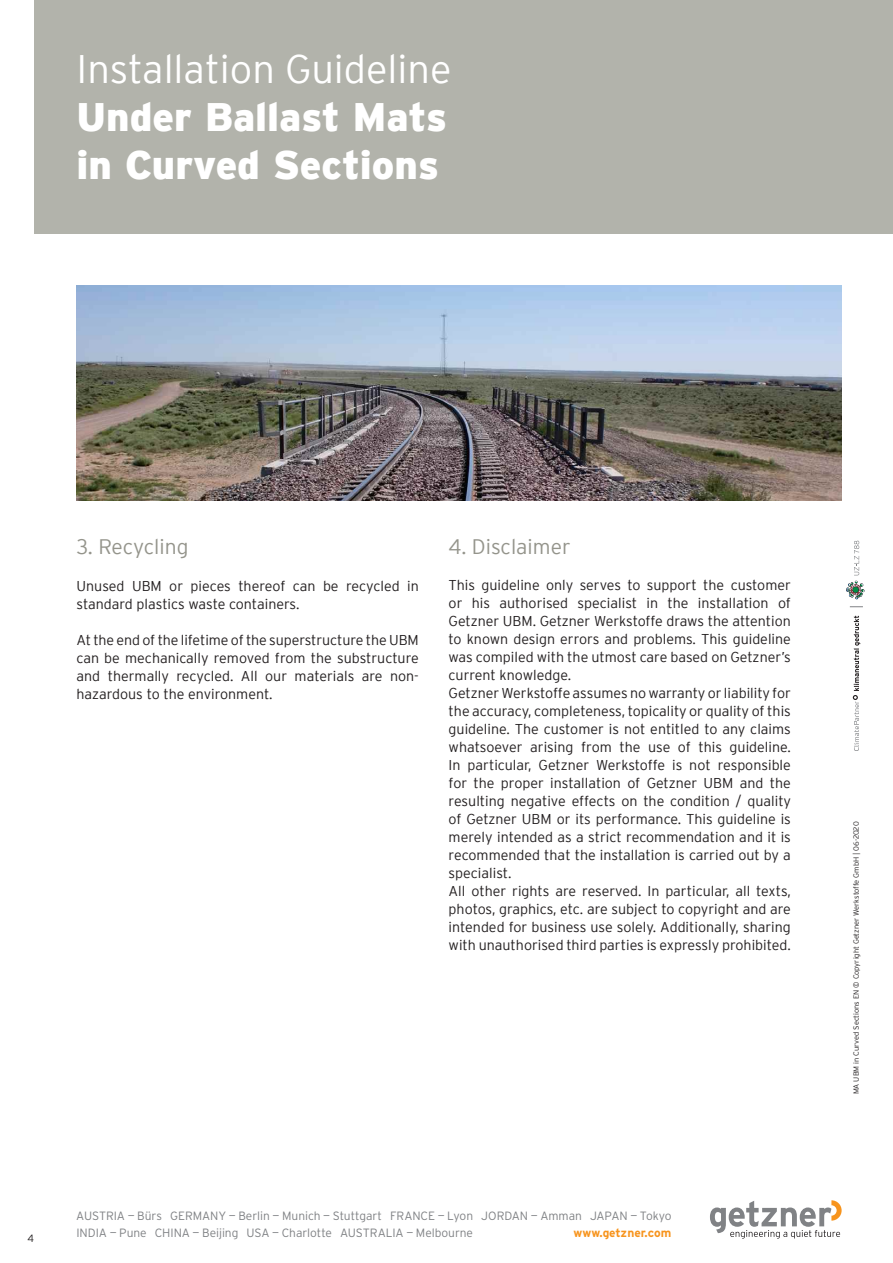
<style>
.page{position:relative;width:893px;height:1263px;background:#fff}
.page>*{position:absolute;margin:0;border:0;box-sizing:border-box;transform-origin:0 0}
.t1{font:900 39.75px/48px "Interstate";color:#fff}
.t2{font:300 39.75px "Interstate";color:#fff}
.t3{font:300 21px "Interstate";color:#94948b}
.t4{font:300 14.25px/18px "Interstate";color:#231f20}
.t5{font:300 12px/17.4px "Interstate";letter-spacing:-.005em;color:#808285}
.t6{font:700 12px "Interstate";color:#f7941d}
.t7{font:300 10.5px "Interstate";color:#231f20}
.t8{font:300 7.5px "Interstate";color:#231f20}
</style>
<div class="page">
<svg style="left:710px;top:1200px;width:132px;height:39px"></svg>
<div style="left:34px;top:0;width:859px;height:234px;background:#b2b3ab"></div>
<img style="left:77px;top:285px;width:765px;height:216px">
<svg style="left:853px;top:616px;width:7px;height:135px"></svg>
<svg style="left:846px;top:581px;width:18px;height:18px"></svg>
<svg style="left:850px;top:606px;width:13px;height:1px"></svg>
<svg style="left:854px;top:541px;width:5px;height:34px"></svg>
<h1 class="t2" style="left:77px;top:51px;width:377px">Installation Guideline</h1>
<h1 class="t1" style="left:77px;top:93px;width:372px">Under Ballast Mats in Curved Sections</h1>
<h2 class="t3" style="left:77px;top:537px;width:113px">3. Recycling</h2>
<p class="t4" style="left:77px;top:578px;width:344px">Unused UBM or pieces thereof can be recycled in standard plastics waste containers.</p>
<p class="t4" style="left:77px;top:632px;width:344px;text-align:justify">At the end of the lifetime of the superstructure the UBM can be mechanically removed from the substructure and thermally recycled. All our materials are non&shy;hazardous to the environment.</p>
<h2 class="t3" style="left:449px;top:537px;width:123px">4. Disclaimer</h2>
<p class="t4" style="left:449px;top:576px;width:344px">This guideline only serves to support the customer or his authorised specialist in the installation of Getzner UBM. Getzner Werkstoffe draws the attention to known design errors and problems. This guideline was compiled with the utmost care based on Getzner’s current knowledge.<br>Getzner Werkstoffe assumes no warranty or liability for the accuracy, completeness, topicality or quality of this guideline. The customer is not entitled to any claims whatsoever arising from the use of this guideline.<br>In particular, Getzner Werkstoffe is not responsible for the proper installation of Getzner UBM and the resulting negative effects on the condition / quality of Getzner UBM or its performance. This guideline is merely intended as a strict recommendation and it is recommended that the installation is carried out by a specialist.<br>All other rights are reserved. In particular, all texts, photos, graphics, etc. are subject to copyright and are intended for business use solely. Additionally, sharing with unauthorised third parties is expressly prohibited.</p>
<p class="t7" style="left:28px;top:1233px;width:8px">4</p>
<p class="t5" style="left:76px;top:1207px;width:597px">AUSTRIA — Bürs GERMANY — Berlin — Munich — Stuttgart FRANCE — Lyon JORDAN — Amman JAPAN — Tokyo<br>INDIA — Pune CHINA — Beijing USA — Charlotte AUSTRALIA — Melbourne</p>
<p class="t6" style="left:573px;top:1228px;width:99px">www.getzner.com</p>
<p class="t8" style="left:853px;top:1094px;width:274px;rotate:-90deg">MA UBM in Curved Sections EN © Copyright Getzner Werkstoffe GmbH | 06-2020</p>
</div>
